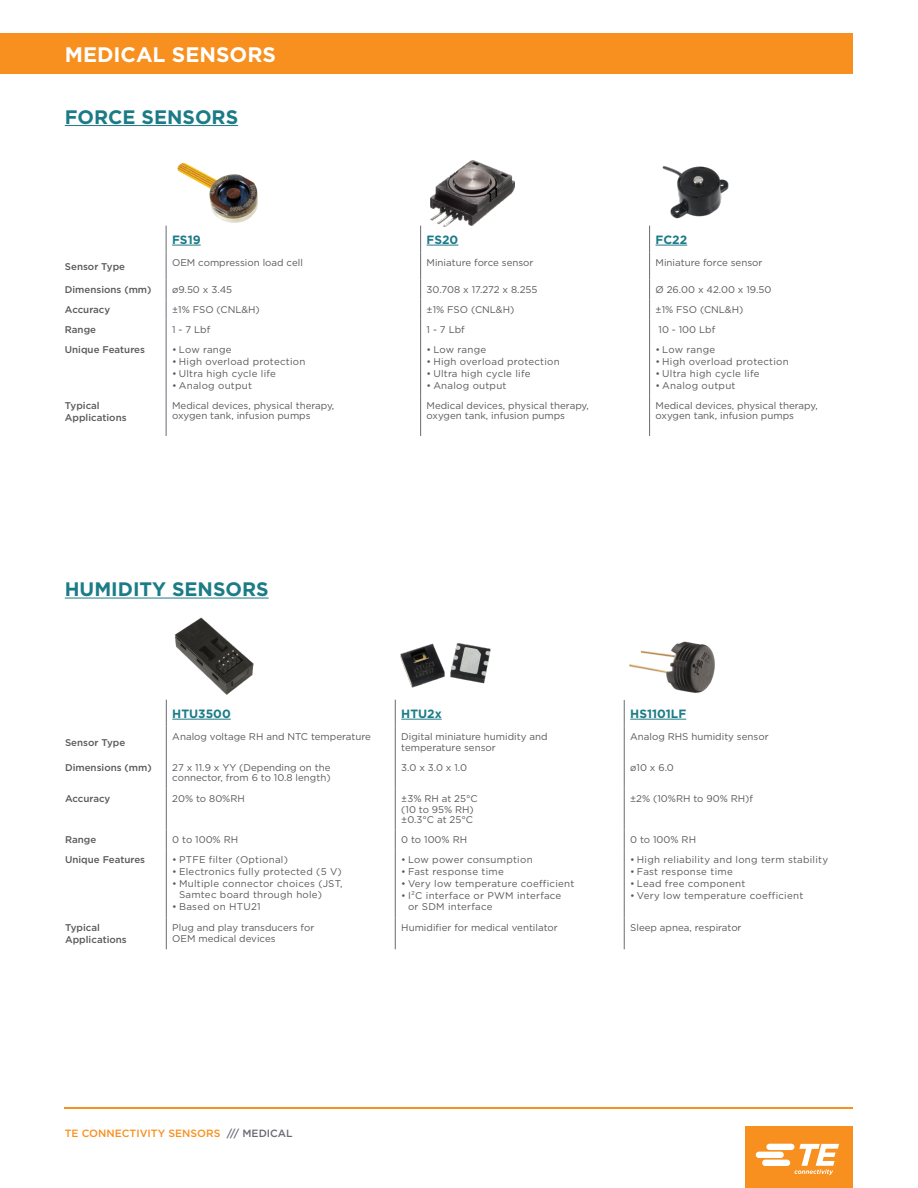
<style>
.page{position:relative;width:918px;height:1188px;background:#fff}
.page>*{position:absolute;margin:0;border:0;box-sizing:border-box;transform-origin:0 0}
.t1{font:700 21px "Gotham";color:#fff}
.t2{font:700 19.5px "Gotham";color:#1b7b87}
.t3{font:700 12px "Gotham";color:#1b7b87}
.t4{font:500 10.5px "Gotham";color:#f7901e}
.t5{font:9.75px/10.5px "Gotham";color:#58595b}
.t6{font:9.75px/10.5px "Gotham";letter-spacing:.025em;color:#58595b}
.t7{font:500 9.75px/12px "Gotham";color:#58595b}
.t8{font:9.75px "Gotham";letter-spacing:.02em;color:#58595b}
.s1{color:#696b73}
</style>
<div class="page">
<div style="left:745px;top:1126px;width:108px;height:62px;background:#f7901e"></div>
<svg style="left:756px;top:1144px;width:83px;height:31px"></svg>
<hr style="left:65px;top:1107px;width:788px;height:1px;background:#f7901e">
<div style="left:0;top:34px;width:853px;height:40px;background:#f7901e"></div>
<img style="left:662px;top:166px;width:67px;height:53px">
<img style="left:430px;top:161px;width:84px;height:65px">
<hr style="left:65px;top:598px;width:204px;height:1px;background:#1b7b87">
<img style="left:400px;top:642px;width:91px;height:46px">
<img style="left:175px;top:617px;width:79px;height:78px">
<hr style="left:65px;top:125px;width:173px;height:1px;background:#1b7b87">
<hr style="left:166px;top:395px;width:1px;height:41px;background:#696b73">
<hr style="left:166px;top:339px;width:1px;height:56px;background:#696b73">
<hr style="left:420px;top:395px;width:1px;height:41px;background:#696b73">
<hr style="left:649px;top:395px;width:1px;height:41px;background:#696b73">
<svg style="left:420px;top:226px;width:1px;height:113px"></svg>
<svg style="left:649px;top:226px;width:1px;height:113px"></svg>
<hr style="left:420px;top:339px;width:1px;height:56px;background:#696b73">
<hr style="left:649px;top:339px;width:1px;height:56px;background:#696b73">
<svg style="left:166px;top:226px;width:35px;height:113px"></svg>
<hr style="left:427px;top:245px;width:31px;height:1px;background:#1b7b87">
<hr style="left:656px;top:245px;width:31px;height:1px;background:#1b7b87">
<svg style="left:166px;top:700px;width:1px;height:27px"></svg>
<hr style="left:166px;top:727px;width:1px;height:30px;background:#696b73">
<hr style="left:166px;top:757px;width:1px;height:32px;background:#696b73">
<hr style="left:166px;top:917px;width:1px;height:32px;background:#696b73">
<hr style="left:166px;top:789px;width:1px;height:40px;background:#696b73">
<svg style="left:166px;top:829px;width:1px;height:20px"></svg>
<hr style="left:166px;top:849px;width:1px;height:68px;background:#696b73">
<svg style="left:395px;top:700px;width:1px;height:27px"></svg>
<hr style="left:395px;top:727px;width:1px;height:30px;background:#696b73">
<hr style="left:395px;top:757px;width:1px;height:32px;background:#696b73">
<hr style="left:395px;top:917px;width:1px;height:32px;background:#696b73">
<hr style="left:395px;top:789px;width:1px;height:40px;background:#696b73">
<svg style="left:395px;top:829px;width:1px;height:20px"></svg>
<hr style="left:395px;top:849px;width:1px;height:68px;background:#696b73">
<svg style="left:624px;top:700px;width:1px;height:27px"></svg>
<hr style="left:624px;top:727px;width:1px;height:30px;background:#696b73">
<hr style="left:624px;top:757px;width:1px;height:32px;background:#696b73">
<hr style="left:624px;top:917px;width:1px;height:32px;background:#696b73">
<hr style="left:624px;top:789px;width:1px;height:40px;background:#696b73">
<svg style="left:624px;top:829px;width:1px;height:20px"></svg>
<hr style="left:624px;top:849px;width:1px;height:68px;background:#696b73">
<hr style="left:172px;top:719px;width:59px;height:1px;background:#1b7b87">
<hr style="left:401px;top:719px;width:41px;height:1px;background:#1b7b87">
<hr style="left:630px;top:719px;width:56px;height:1px;background:#1b7b87">
<img style="left:629px;top:641px;width:86px;height:52px">
<img style="left:177px;top:162px;width:81px;height:61px">
<h1 class="t1" style="left:65px;top:41px;width:213px">MEDICAL SENSORS</h1>
<h2 class="t2" style="left:65px;top:104px;width:175px">FORCE SENSORS</h2>
<p class="t3" style="left:172px;top:232px;width:30px">FS19</p>
<p class="t3" style="left:427px;top:232px;width:33px">FS20</p>
<p class="t3" style="left:656px;top:232px;width:33px">FC22</p>
<p class="t7" style="left:65px;top:260px;width:62px">Sensor Type</p>
<p class="t5" style="left:172px;top:257px;width:132px">OEM compression load cell</p>
<p class="t5" style="left:427px;top:257px;width:108px">Miniature force sensor</p>
<p class="t5" style="left:656px;top:257px;width:108px">Miniature force sensor</p>
<p class="t7" style="left:65px;top:284px;width:88px">Dimensions (mm)</p>
<p class="t5" style="left:172px;top:284px;width:62px">ø9.50 x 3.45</p>
<p class="t5" style="left:427px;top:284px;width:112px">30.708 x 17.272 x 8.255</p>
<p class="t5" style="left:656px;top:284px;width:117px">Ø 26.00 x 42.00 x 19.50</p>
<p class="t7" style="left:65px;top:304px;width:47px">Accuracy</p>
<p class="t5" style="left:172px;top:304px;width:89px">±1% FSO (CNL&amp;H)</p>
<p class="t5" style="left:427px;top:304px;width:89px">±1% FSO (CNL&amp;H)</p>
<p class="t5" style="left:656px;top:304px;width:89px">±1% FSO (CNL&amp;H)</p>
<p class="t7" style="left:65px;top:323px;width:33px">Range</p>
<p class="t5" style="left:172px;top:324px;width:40px">1 - 7 Lbf</p>
<p class="t5" style="left:427px;top:324px;width:40px">1 - 7 Lbf</p>
<p class="t5" style="left:659px;top:324px;width:58px">10 - 100 Lbf</p>
<p class="t7" style="left:65px;top:343px;width:82px">Unique Features</p>
<p class="t8" style="left:172px;top:343px;width:61px">• Low range</p>
<p class="t6" style="left:172px;top:356px;width:135px">• High overload protection</p>
<p class="t6" style="left:172px;top:368px;width:105px">• Ultra high cycle life</p>
<p class="t6" style="left:172px;top:380px;width:81px">• Analog output</p>
<p class="t8" style="left:427px;top:343px;width:61px">• Low range</p>
<p class="t6" style="left:427px;top:356px;width:135px">• High overload protection</p>
<p class="t6" style="left:427px;top:368px;width:105px">• Ultra high cycle life</p>
<p class="t6" style="left:427px;top:380px;width:81px">• Analog output</p>
<p class="t8" style="left:656px;top:343px;width:61px">• Low range</p>
<p class="t6" style="left:656px;top:356px;width:135px">• High overload protection</p>
<p class="t6" style="left:656px;top:368px;width:105px">• Ultra high cycle life</p>
<p class="t6" style="left:656px;top:380px;width:81px">• Analog output</p>
<p class="t7" style="left:65px;top:399px;width:63px">Typical<br>Applications</p>
<p class="t5" style="left:172px;top:400px;width:164px">Medical devices, physical therapy, oxygen tank, infusion pumps</p>
<p class="t5" style="left:427px;top:400px;width:164px">Medical devices, physical therapy, oxygen tank, infusion pumps</p>
<p class="t5" style="left:656px;top:400px;width:164px">Medical devices, physical therapy, oxygen tank, infusion pumps</p>
<h2 class="t2" style="left:65px;top:576px;width:205px">HUMIDITY SENSORS</h2>
<p class="t7" style="left:65px;top:736px;width:62px">Sensor Type</p>
<p class="t3" style="left:172px;top:706px;width:60px">HTU3500</p>
<p class="t3" style="left:401px;top:706px;width:42px">HTU2x</p>
<p class="t3" style="left:630px;top:706px;width:57px">HS1101LF</p>
<p class="t5" style="left:172px;top:732px;width:200px">Analog voltage RH and NTC temperature</p>
<p class="t5" style="left:401px;top:732px;width:148px">Digital miniature humidity and temperature sensor</p>
<p class="t5" style="left:630px;top:732px;width:140px">Analog RHS humidity sensor</p>
<p class="t7" style="left:65px;top:761px;width:88px">Dimensions (mm)</p>
<p class="t5" style="left:172px;top:762px;width:160px">27 x 11.9 x YY (Depending on the connector, from 6 to 10.8 length)</p>
<p class="t5" style="left:401px;top:762px;width:67px">3.0 x 3.0 x 1.0</p>
<p class="t5" style="left:630px;top:762px;width:45px">ø10 x 6.0</p>
<p class="t7" style="left:65px;top:793px;width:47px">Accuracy</p>
<p class="t5" style="left:172px;top:794px;width:74px">20% to 80%RH</p>
<p class="t5" style="left:401px;top:794px;width:78px">±3% RH at 25°C (10 to 95% RH) ±0.3°C at 25°C</p>
<p class="t5" style="left:630px;top:794px;width:124px">±2% (10%RH to 90% RH)f</p>
<p class="t7" style="left:65px;top:834px;width:33px">Range</p>
<p class="t5" style="left:172px;top:834px;width:67px">0 to 100% RH</p>
<p class="t5" style="left:401px;top:834px;width:67px">0 to 100% RH</p>
<p class="t5" style="left:630px;top:834px;width:67px">0 to 100% RH</p>
<p class="t7" style="left:65px;top:853px;width:82px">Unique Features</p>
<p class="t6" style="left:172px;top:854px;width:117px">• PTFE filter (Optional)</p>
<p class="t6" style="left:172px;top:866px;width:171px">• Electronics fully protected (5 V)</p>
<p class="t6" style="left:179px;top:878px;width:165px;text-indent:-7px">• Multiple connector choices (JST,<br>Samtec board through hole)</p>
<p class="t6" style="left:172px;top:901px;width:90px">• Based on HTU21</p>
<p class="t6" style="left:630px;top:854px;width:199px">• High reliability and long term stability</p>
<p class="t6" style="left:630px;top:866px;width:104px">• Fast response time</p>
<p class="t6" style="left:630px;top:878px;width:117px">• Lead free component</p>
<p class="t6" style="left:630px;top:890px;width:175px">• Very low temperature coefficient</p>
<p class="t6" style="left:401px;top:854px;width:133px">• Low power consumption</p>
<p class="t6" style="left:401px;top:866px;width:104px">• Fast response time</p>
<p class="t6" style="left:401px;top:878px;width:175px">• Very low temperature coefficient</p>
<p class="t6" style="left:408px;top:890px;width:155px;text-indent:-7px">• I²C interface or PWM interface or SDM interface</p>
<p class="t7" style="left:65px;top:922px;width:63px">Typical<br>Applications</p>
<p class="t5" style="left:172px;top:922px;width:143px">Plug and play transducers for<br>OEM medical devices</p>
<p class="t5" style="left:401px;top:922px;width:158px">Humidifier for medical ventilator</p>
<p class="t5" style="left:630px;top:922px;width:113px">Sleep apnea, respirator</p>
<p class="t4" style="left:65px;top:1126px;width:229px">TE CONNECTIVITY SENSORS <span class="s1">/// MEDICAL</span></p>
</div>
